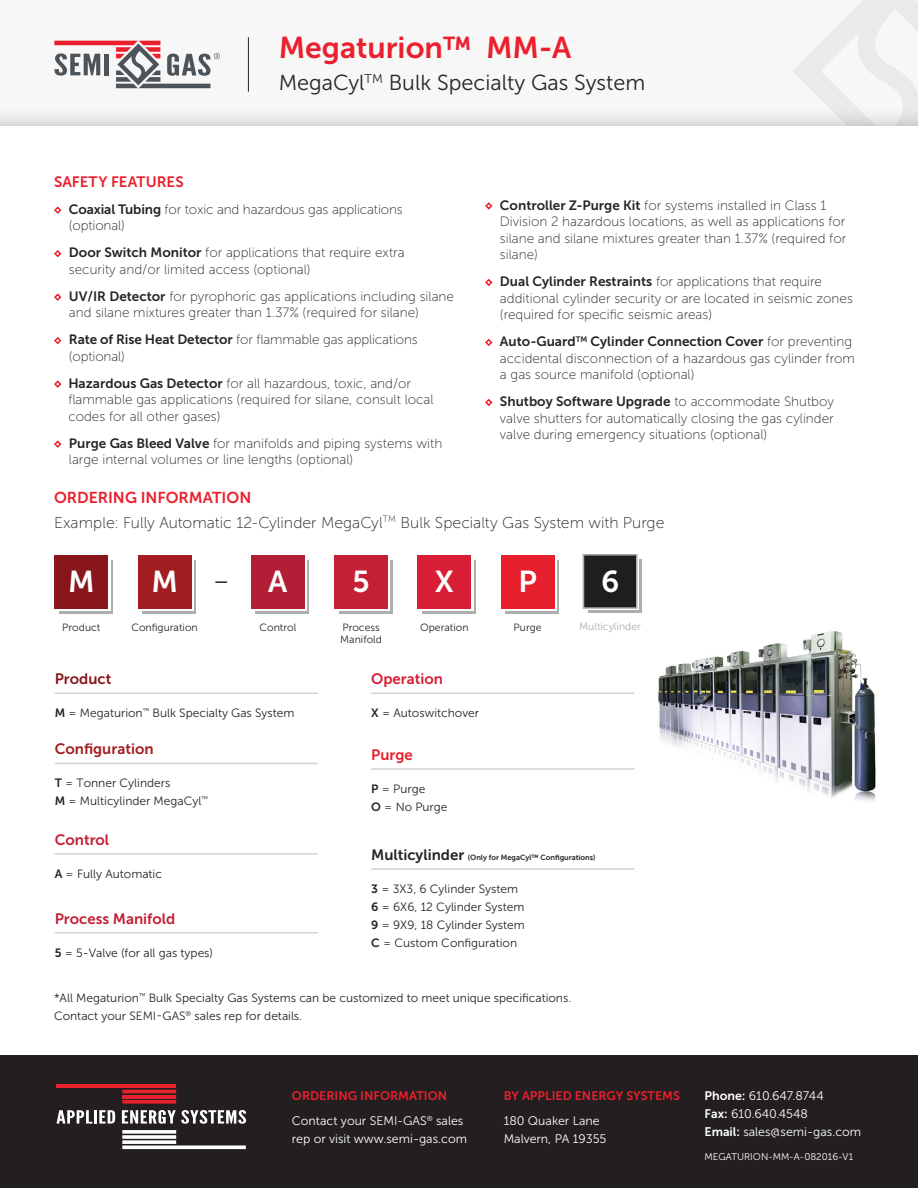
<style>
.page{position:relative;width:918px;height:1188px;background:#fff}
.page>*{position:absolute;margin:0;border:0;box-sizing:border-box;transform-origin:0 0}
.Headline{font:30.15px "Museo Sans 700";color:#ea202e}
.t1{font:30.15px "Museo Sans 700";color:#fff}
.Headline-2{font:21.75px "Museo Sans 300";color:#242524}
.Body_Copy{font:15.75px/24.8px "Museo Sans 100";color:#242524}
.t2{font:15px "Museo Sans 700";color:#c41f35}
.Body_Copy-2{font:15px "Museo Sans 700";letter-spacing:.005em;color:#ea202e}
.t3{font:15px "Museo Sans 700";color:#a21d20}
.t4{font:15px "Museo Sans 700";color:#d81e34}
.t5{font:15px "Museo Sans 700";color:#89161a}
.t6{font:15px "Museo Sans 700";color:#e7202e}
.Body_Copy-3{font:13.5px/16.5px "Museo Sans 100";color:#242524}
.t7{font:12.3px/18px "Museo Sans 300";color:#fff}
.t8{font:12.3px "Museo Sans 700";color:#ea202e}
.t9{font:12px/18px "Museo Sans 300";color:#242424}
.t10{font:10.5px/12.6px "Museo Sans 300";color:#242424}
.t11{font:10.5px "Museo Sans 300";color:#adaeae}
.t12{font:9.75px "Museo Sans 300";color:#fff}
.t13{font:7.5px "Museo Sans 700";color:#242424}
.s1{font-family:"Museo Sans 700"}
.s2{font-family:"Museo Sans 700";color:#ea202e}
.s3{font-size:15px}
</style>
<div class="page">
<img style="left:658px;top:631px;width:218px;height:170px">
<div style="left:0;top:0;width:918px;height:126px;background:#f7f7f8"></div>
<div style="left:0;top:1056px;width:918px;height:132px;background:#231f20"></div>
<svg style="left:122px;top:1100px;width:54px;height:4px"></svg>
<hr style="left:122px;top:1095px;width:54px;height:3px;background:#ea202c">
<hr style="left:122px;top:1090px;width:54px;height:3px;background:#ea202c">
<hr style="left:56px;top:1084px;width:120px;height:4px;background:#ea202c">
<svg style="left:122px;top:1130px;width:54px;height:4px"></svg>
<svg style="left:122px;top:1135px;width:54px;height:4px"></svg>
<svg style="left:122px;top:1140px;width:54px;height:4px"></svg>
<svg style="left:122px;top:1145px;width:124px;height:4px"></svg>
<svg style="left:57px;top:1110px;width:35px;height:14px"></svg>
<hr style="left:94px;top:1110px;width:3px;height:14px;background:#fff">
<svg style="left:99px;top:1110px;width:16px;height:14px"></svg>
<svg style="left:122px;top:1110px;width:124px;height:14px"></svg>
<svg style="left:54px;top:206px;width:8px;height:8px"></svg>
<svg style="left:54px;top:250px;width:8px;height:8px"></svg>
<svg style="left:54px;top:293px;width:8px;height:8px"></svg>
<svg style="left:54px;top:337px;width:8px;height:8px"></svg>
<svg style="left:54px;top:380px;width:8px;height:8px"></svg>
<svg style="left:54px;top:440px;width:8px;height:8px"></svg>
<svg style="left:485px;top:202px;width:8px;height:8px"></svg>
<svg style="left:485px;top:278px;width:8px;height:8px"></svg>
<svg style="left:485px;top:338px;width:8px;height:8px"></svg>
<svg style="left:485px;top:398px;width:8px;height:8px"></svg>
<div style="left:0;top:79px;width:918px;height:47px;background:linear-gradient(to bottom,#fdfdfe,#e9e9ea)"></div>
<svg style="left:54px;top:41px;width:166px;height:47px"></svg>
<hr style="left:248px;top:37px;width:1px;height:55px;background:#242524">
<svg style="left:792px;top:0;width:126px;height:126px"></svg>
<svg style="left:59px;top:560px;width:53px;height:53px"></svg>
<div style="left:142px;top:560px;width:54px;height:53px;background:#adaeae"></div>
<div style="left:256px;top:560px;width:53px;height:53px;background:#adaeae"></div>
<div style="left:339px;top:560px;width:53px;height:53px;background:#adaeae"></div>
<div style="left:422px;top:560px;width:54px;height:53px;background:linear-gradient(to bottom,#adaeae,#adaeae)"></div>
<div style="left:506px;top:560px;width:53px;height:53px;background:#adaeae"></div>
<div style="left:57px;top:558px;width:53px;height:53px;background:#fff"></div>
<div style="left:140px;top:558px;width:54px;height:53px;background:linear-gradient(to bottom,#fff,#fff)"></div>
<div style="left:254px;top:558px;width:53px;height:53px;background:linear-gradient(to bottom,#b21e35,#b21e35)"></div>
<div style="left:337px;top:558px;width:53px;height:53px;background:#fff"></div>
<div style="left:420px;top:558px;width:53px;height:53px;background:#fff"></div>
<div style="left:503px;top:558px;width:54px;height:53px;background:linear-gradient(to bottom,#fff,#fff)"></div>
<div style="left:55px;top:556px;width:53px;height:53px;background:#89161a"></div>
<div style="left:138px;top:556px;width:53px;height:53px;background:#a21d20"></div>
<div style="left:251px;top:556px;width:53px;height:53px;background:#b21e35"></div>
<div style="left:334px;top:556px;width:54px;height:53px;background:#c41f35"></div>
<div style="left:418px;top:556px;width:53px;height:53px;background:#d81e34"></div>
<div style="left:501px;top:556px;width:53px;height:53px;background:#e7202e"></div>
<svg style="left:215px;top:581px;width:12px;height:2px"></svg>
<hr style="left:55px;top:693px;width:263px;height:1px;background:#d2d3d3">
<hr style="left:55px;top:763px;width:263px;height:1px;background:#d2d3d3">
<hr style="left:55px;top:932px;width:263px;height:2px;background:#d2d3d3">
<hr style="left:371px;top:693px;width:263px;height:1px;background:#d2d3d3">
<hr style="left:371px;top:768px;width:263px;height:2px;background:#d2d3d3">
<hr style="left:371px;top:868px;width:263px;height:2px;background:#d2d3d3">
<hr style="left:55px;top:853px;width:263px;height:2px;background:#d2d3d3">
<div style="left:588px;top:559px;width:53px;height:54px;background:#adaeae"></div>
<div style="left:584px;top:556px;width:55px;height:54px;background:#fff"></div>
<div style="left:584px;top:555px;width:53px;height:53px;background:#201d1e"></div>
<div style="left:583px;top:554px;width:55px;height:55px;border:2px solid #adaeae"></div>
<p class="Headline" style="left:279px;top:31px;width:294px">Megaturion™ MM-A</p>
<p class="Headline-2" style="left:279px;top:71px;width:368px">MegaCyl<sup>TM</sup> Bulk Specialty Gas System</p>
<p class="Body_Copy-2" style="left:54px;top:173px;width:131px">SAFETY FEATURES</p>
<p class="Body_Copy-3" style="left:69px;top:201px;width:335px"><span class="s1">Coaxial Tubing</span> for toxic and hazardous gas applications (optional)</p>
<p class="Body_Copy-3" style="left:69px;top:245px;width:337px"><span class="s1">Door Switch Monitor</span> for applications that require extra security and/or limited access (optional)</p>
<p class="Body_Copy-3" style="left:69px;top:288px;width:387px"><span class="s1">UV/IR Detector</span> for pyrophoric gas applications including silane and silane mixtures greater than 1.37% (required for silane)</p>
<p class="Body_Copy-3" style="left:69px;top:332px;width:350px"><span class="s1">Rate of Rise Heat Detector</span> for flammable gas applications (optional)</p>
<p class="Body_Copy-3" style="left:68px;top:375px;width:367px"><span class="s1">Hazardous Gas Detector</span> for all hazardous, toxic, and/or flammable gas applications (required for silane, consult local codes for all other gases)</p>
<p class="Body_Copy-3" style="left:69px;top:435px;width:375px"><span class="s1">Purge Gas Bleed Valve</span> for manifolds and piping systems with large internal volumes or line lengths (optional)</p>
<p class="Body_Copy-3" style="left:500px;top:197px;width:348px"><span class="s1">Controller Z-Purge Kit</span> for systems installed in Class 1<br>Division 2 hazardous locations, as well as applications for silane and silane mixtures greater than 1.37% (required for silane)</p>
<p class="Body_Copy-3" style="left:500px;top:273px;width:354px"><span class="s1">Dual Cylinder Restraints</span> for applications that require additional cylinder security or are located in seismic zones (required for specific seismic areas)</p>
<p class="Body_Copy-3" style="left:500px;top:333px;width:356px"><span class="s1">Auto-Guard</span><sup>TM</sup> <span class="s1">Cylinder Connection Cover</span> for preventing accidental disconnection of a hazardous gas cylinder from a gas source manifold (optional)</p>
<p class="Body_Copy-3" style="left:500px;top:393px;width:336px;text-align:justify"><span class="s1">Shutboy Software Upgrade</span> to accommodate Shutboy valve shutters for automatically closing the gas cylinder valve during emergency situations (optional)</p>
<p class="Body_Copy" style="left:54px;top:485px;width:612px"><span class="s2">ORDERING INFORMATION<br></span>Example: Fully Automatic 12-Cylinder MegaCyl<sup>TM</sup> Bulk Specialty Gas System with Purge</p>
<p class="t1" style="left:68px;top:565px;width:28px">M</p>
<p class="t1" style="left:151px;top:565px;width:28px">M</p>
<p class="t1" style="left:268px;top:565px;width:21px">A</p>
<p class="t1" style="left:353px;top:565px;width:19px">5</p>
<p class="t1" style="left:435px;top:565px;width:21px">X</p>
<p class="t1" style="left:518px;top:565px;width:20px">P</p>
<p class="t10" style="left:62px;top:621px;width:40px">Product</p>
<p class="t10" style="left:131px;top:621px;width:68px">Configuration</p>
<p class="t10" style="left:259px;top:621px;width:38px">Control</p>
<p class="t10" style="left:340px;top:621px;width:43px">Process<br>Manifold</p>
<p class="t10" style="left:420px;top:621px;width:50px">Operation</p>
<p class="t10" style="left:514px;top:621px;width:30px">Purge</p>
<p class="t1" style="left:601px;top:564px;width:20px">6I</p>
<p class="t11" style="left:579px;top:621px;width:63px">Multicylinder</p>
<p class="t5" style="left:55px;top:671px;width:58px">Product</p>
<p class="t9" style="left:55px;top:704px;width:241px"><span class="s1">M</span> = Megaturion<sup>™</sup> Bulk Specialty Gas System</p>
<p class="t3" style="left:55px;top:741px;width:100px">Configuration</p>
<p class="t9" style="left:55px;top:774px;width:155px"><span class="s1">T</span> = Tonner Cylinders<br><span class="s1">M</span> = Multicylinder MegaCyl<sup>™</sup></p>
<p class="t2" style="left:55px;top:831px;width:56px">Control</p>
<p class="t9" style="left:55px;top:865px;width:109px"><span class="s1">A</span> = Fully Automatic</p>
<p class="t2" style="left:55px;top:911px;width:122px">Process Manifold</p>
<p class="t9" style="left:55px;top:944px;width:160px"><span class="s1">5</span> = 5-Valve (for all gas types)</p>
<p class="t4" style="left:371px;top:671px;width:73px">Operation</p>
<p class="t9" style="left:371px;top:704px;width:109px"><span class="s1">X</span> = Autoswitchover</p>
<p class="t6" style="left:371px;top:747px;width:43px">Purge</p>
<p class="t9" style="left:371px;top:780px;width:78px"><span class="s1">P</span> = Purge<br><span class="s1">O</span> = No Purge</p>
<p class="t13" style="left:371px;top:853px;width:226px"><span class="s3">Multicylinder</span> (Only for MegaCyl™ Configurations)</p>
<p class="t9" style="left:371px;top:880px;width:155px"><span class="s1">3</span> = 3X3, 6 Cylinder System<br><span class="s1">6</span> = 6X6, 12 Cylinder System<br><span class="s1">9</span> = 9X9, 18 Cylinder System<br><span class="s1">C</span> = Custom Configuration</p>
<p class="t9" style="left:54px;top:989px;width:519px">*All Megaturion<sup>™</sup> Bulk Specialty Gas Systems can be customized to meet unique specifications.<br>Contact your SEMI-GAS<sup>®</sup> sales rep for details.</p>
<p class="t8" style="left:292px;top:1089px;width:157px">ORDERING INFORMATION</p>
<p class="t7" style="left:292px;top:1112px;width:177px">Contact your SEMI-GAS<sup>®</sup> sales rep or visit www.semi-gas.com</p>
<p class="t8" style="left:504px;top:1089px;width:178px">BY APPLIED ENERGY SYSTEMS</p>
<p class="t7" style="left:504px;top:1112px;width:104px">180 Quaker Lane<br>Malvern, PA 19355</p>
<p class="t7" style="left:705px;top:1087px;width:158px"><span class="s1">Phone:</span> 610.647.8744<br><span class="s1">Fax:</span> 610.640.4548<br><span class="s1">Email:</span> sales@semi-gas.com</p>
<p class="t12" style="left:705px;top:1151px;width:150px">MEGATURION-MM-A-082016-V1</p>
</div>
